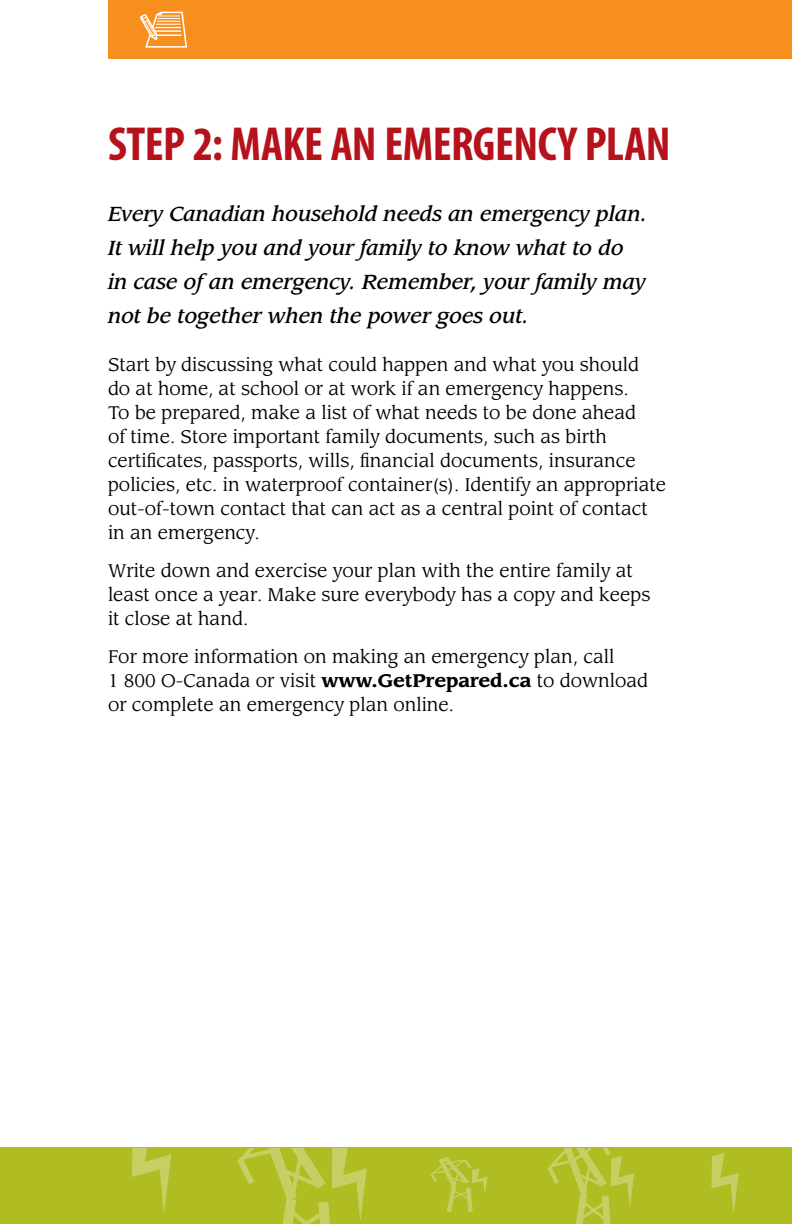
<style>
.page{position:relative;width:792px;height:1224px;background:#fff}
.page>*{position:absolute;margin:0;border:0;box-sizing:border-box;transform-origin:0 0}
.t1{font:700 condensed 48px "Myriad Pro";letter-spacing:-.01em;color:#b5121b}
.t2{font:italic 500 20px/34px "Leawood";color:#000}
.t3{font:18px/24px "Leawood";color:#000}
.s1{font-weight:700}
</style>
<div class="page">
<div style="left:0;top:1148px;width:792px;height:76px;background:#afbc22"></div>
<svg style="left:237px;top:1148px;width:130px;height:76px"></svg>
<svg style="left:547px;top:1148px;width:87px;height:76px"></svg>
<svg style="left:430px;top:1157px;width:58px;height:55px"></svg>
<svg style="left:132px;top:1148px;width:39px;height:65px"></svg>
<svg style="left:711px;top:1153px;width:28px;height:61px"></svg>
<div style="left:108px;top:0;width:684px;height:59px;background:#f78f1e"></div>
<svg style="left:140px;top:12px;width:47px;height:36px"></svg>
<h1 class="t1" style="left:108px;top:114px;width:564px">STEP 2: MAKE AN EMERGENCY PLAN</h1>
<p class="t2" style="left:108px;top:197px;width:540px">Every Canadian household needs an emergency plan.<br>It will help you and your family to know what to do in case of an emergency. Remember, your family may not be together when the power goes out.</p>
<p class="t3" style="left:108px;top:353px;width:560px">Start by discussing what could happen and what you should<br>do at home, at school or at work if an emergency happens.<br>To be prepared, make a list of what needs to be done ahead<br>of time. Store important family documents, such as birth certificates, passports, wills, financial documents, insurance policies, etc. in waterproof container(s). Identify an appropriate out-of-town contact that can act as a central point of contact in an emergency.</p>
<p class="t3" style="left:108px;top:559px;width:544px">Write down and exercise your plan with the entire family at least once a year. Make sure everybody has a copy and keeps it close at hand.</p>
<p class="t3" style="left:108px;top:645px;width:542px">For more information on making an emergency plan, call<br>1 800 O-Canada or visit <span class="s1">www.GetPrepared.ca</span> to download or complete an emergency plan online.</p>
</div>
